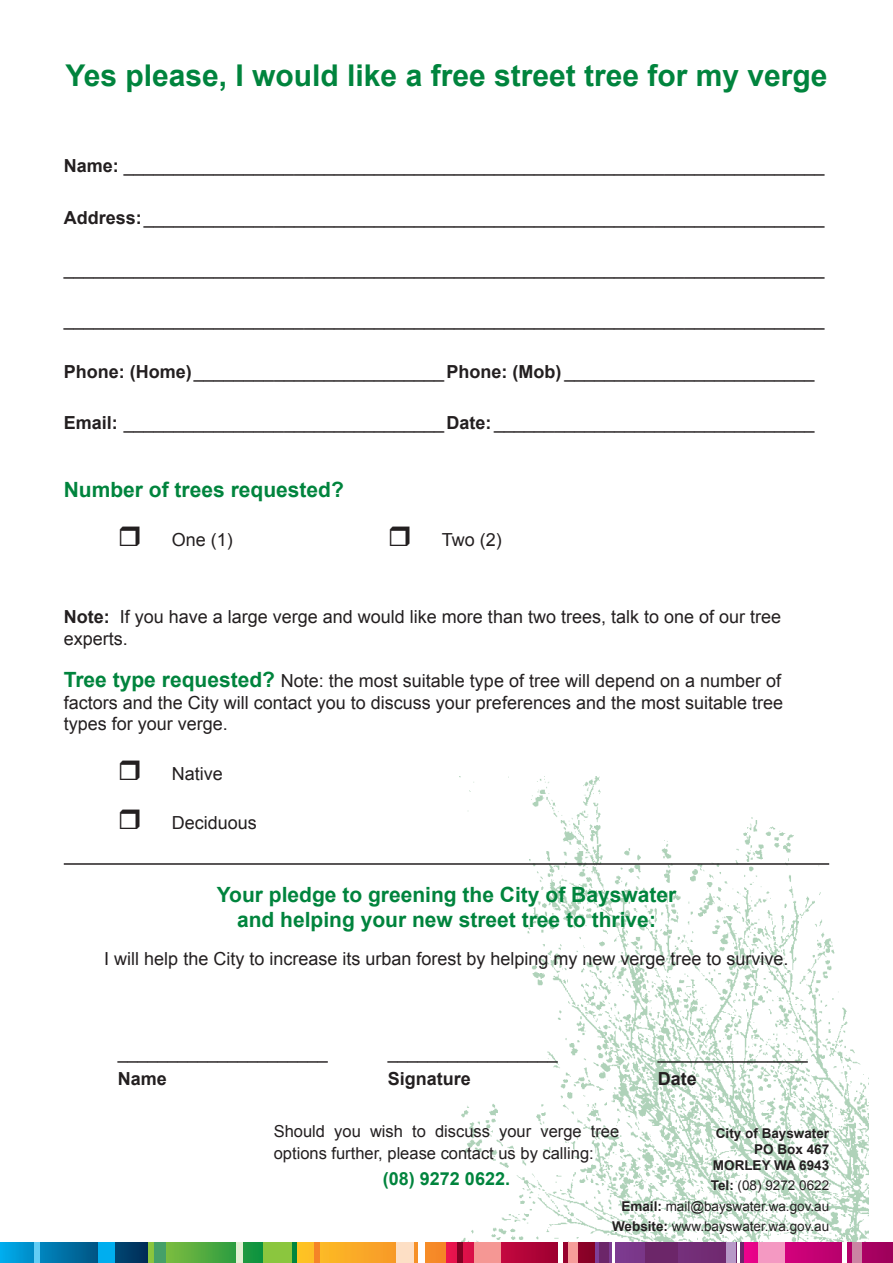
<style>
.page{position:relative;width:893px;height:1263px;background:#fff}
.page>*{position:absolute;margin:0;border:0;box-sizing:border-box;transform-origin:0 0}
.t1{font:700 30px "Arial";color:#00843d}
.t2{font:700 21px/25.2px "Arial";color:#00843d;text-align:center}
.t3{font:18px/21.6px "Arial";color:#231f20}
.t4{font:700 18px "Arial";color:#231f20}
.t5{font:700 18px "Arial";color:#00843d}
.t6{font:16.5px/21.6px "Arial";color:#231f20}
.t7{font:13.5px "Arial";color:#231f20}
.t8{font:700 13.5px/16.2px "Arial";color:#231f20;text-align:right}
.s1{font-weight:700}
.s2{font-weight:700;font-size:21px;color:#00843d}
</style>
<div class="page">
<img style="left:460px;top:777px;width:408px;height:465px">
<svg style="left:0;top:1242px;width:149px;height:20px;background:#016c9f"></svg>
<svg style="left:149px;top:1242px;width:149px;height:20px;background:#49a841"></svg>
<svg style="left:298px;top:1242px;width:148px;height:20px;background:#f9a628"></svg>
<svg style="left:446px;top:1242px;width:149px;height:20px;background:#b50b3c"></svg>
<svg style="left:595px;top:1242px;width:149px;height:20px;background:#793682"></svg>
<svg style="left:744px;top:1242px;width:149px;height:20px;background:#c00472"></svg>
<div style="left:98px;top:1242px;width:17px;height:20px;background:#00aeef"></div>
<div style="left:34px;top:1242px;width:6px;height:20px;background:#62cdf5"></div>
<div style="left:263px;top:1242px;width:29px;height:20px;background:#8bc63e"></div>
<div style="left:236px;top:1242px;width:6px;height:20px;background:#e4f0d4"></div>
<div style="left:154px;top:1242px;width:11px;height:20px;background:#45a069"></div>
<div style="left:418px;top:1242px;width:6px;height:20px;background:#fff"></div>
<div style="left:396px;top:1242px;width:18px;height:20px;background:#fddfc5"></div>
<div style="left:314px;top:1242px;width:5px;height:20px;background:#f58427"></div>
<div style="left:457px;top:1242px;width:6px;height:20px;background:#820123"></div>
<div style="left:726px;top:1242px;width:9px;height:20px;background:#b799c7"></div>
<div style="left:599px;top:1242px;width:10px;height:20px;background:#6c2669"></div>
<hr style="left:612px;top:1242px;width:2px;height:20px;background:#fff">
<hr style="left:737px;top:1242px;width:2px;height:20px;background:#fff">
<div style="left:645px;top:1242px;width:33px;height:20px;background:#6c2669"></div>
<div style="left:758px;top:1242px;width:26px;height:20px;background:#f499c2"></div>
<div style="left:852px;top:1242px;width:10px;height:20px;background:#cb84a3"></div>
<hr style="left:843px;top:1242px;width:4px;height:20px;background:#fff">
<div style="left:474px;top:1242px;width:26px;height:20px;background:#f59794"></div>
<div style="left:568px;top:1242px;width:9px;height:20px;background:#f69d9a"></div>
<hr style="left:559px;top:1242px;width:4px;height:20px;background:#fff">
<hr style="left:64px;top:863px;width:765px;height:2px;background:#231f20">
<p class="t1" style="left:65px;top:55px;width:764px">Yes please, I would like a free street tree for my verge</p>
<p class="t3" style="left:64px;top:155px;width:762px"><span class="s1">Name:</span> ______________________________________________________________________</p>
<p class="t3" style="left:64px;top:207px;width:762px"><span class="s1">Address:</span>____________________________________________________________________</p>
<p class="t3" style="left:64px;top:258px;width:762px">____________________________________________________________________________</p>
<p class="t3" style="left:64px;top:309px;width:762px">____________________________________________________________________________</p>
<p class="t3" style="left:64px;top:361px;width:752px"><span class="s1">Phone: (Home)</span>_________________________<span class="s1">Phone: (Mob)</span> _________________________</p>
<p class="t3" style="left:64px;top:412px;width:752px"><span class="s1">Email:</span> ________________________________<span class="s1">Date:</span> ________________________________</p>
<p class="t2" style="left:64px;top:477px;width:282px">Number of trees requested?</p>
<p class="t3" style="left:172px;top:529px;width:63px">One (1)</p>
<p class="t3" style="left:442px;top:529px;width:62px">Two (2)</p>
<p class="t3" style="left:64px;top:606px;width:719px"><span class="s1">Note:</span> If you have a large verge and would like more than two trees, talk to one of our tree experts.</p>
<p class="t3" style="left:64px;top:670px;width:721px;text-align:justify"><span class="s2">Tree type requested?</span> Note: the most suitable type of tree will depend on a number of factors and the City will contact you to discuss your preferences and the most suitable tree types for your verge.</p>
<p class="t3" style="left:172px;top:763px;width:53px">Native</p>
<p class="t3" style="left:172px;top:812px;width:87px">Deciduous</p>
<p class="t2" style="left:217px;top:882px;width:461px">Your pledge to greening the City of Bayswater and helping your new street tree to thrive:</p>
<p class="t3" style="left:104px;top:948px;width:686px">I will help the City to increase its urban forest by helping my new verge tree to survive.</p>
<p class="t3" style="left:118px;top:1042px;width:212px">_____________________</p>
<p class="t3" style="left:388px;top:1042px;width:172px">_________________</p>
<p class="t3" style="left:658px;top:1042px;width:152px">_______________</p>
<p class="t4" style="left:118px;top:1067px;width:51px">Name</p>
<p class="t4" style="left:388px;top:1067px;width:85px">Signature</p>
<p class="t4" style="left:658px;top:1067px;width:41px">Date</p>
<p class="t8" style="left:716px;top:1125px;width:115px">City of Bayswater<br>PO Box 467</p>
<p class="t8" style="left:713px;top:1157px;width:118px">MORLEY WA 6943</p>
<p class="t7" style="left:711px;top:1177px;width:120px"><span class="s1">Tel:</span> (08) 9272 0622</p>
<p class="t7" style="left:621px;top:1197px;width:209px"><span class="s1">Email:</span> mail@bayswater.wa.gov.au</p>
<p class="t7" style="left:612px;top:1218px;width:219px"><span class="s1">Website:</span> www.bayswater.wa.gov.au</p>
<p class="t6" style="left:274px;top:1121px;width:347px">Should you wish to discuss your verge tree options further, please contact us by calling:</p>
<p class="t5" style="left:383px;top:1166px;width:129px">(08) 9272 0622.</p>
</div>
